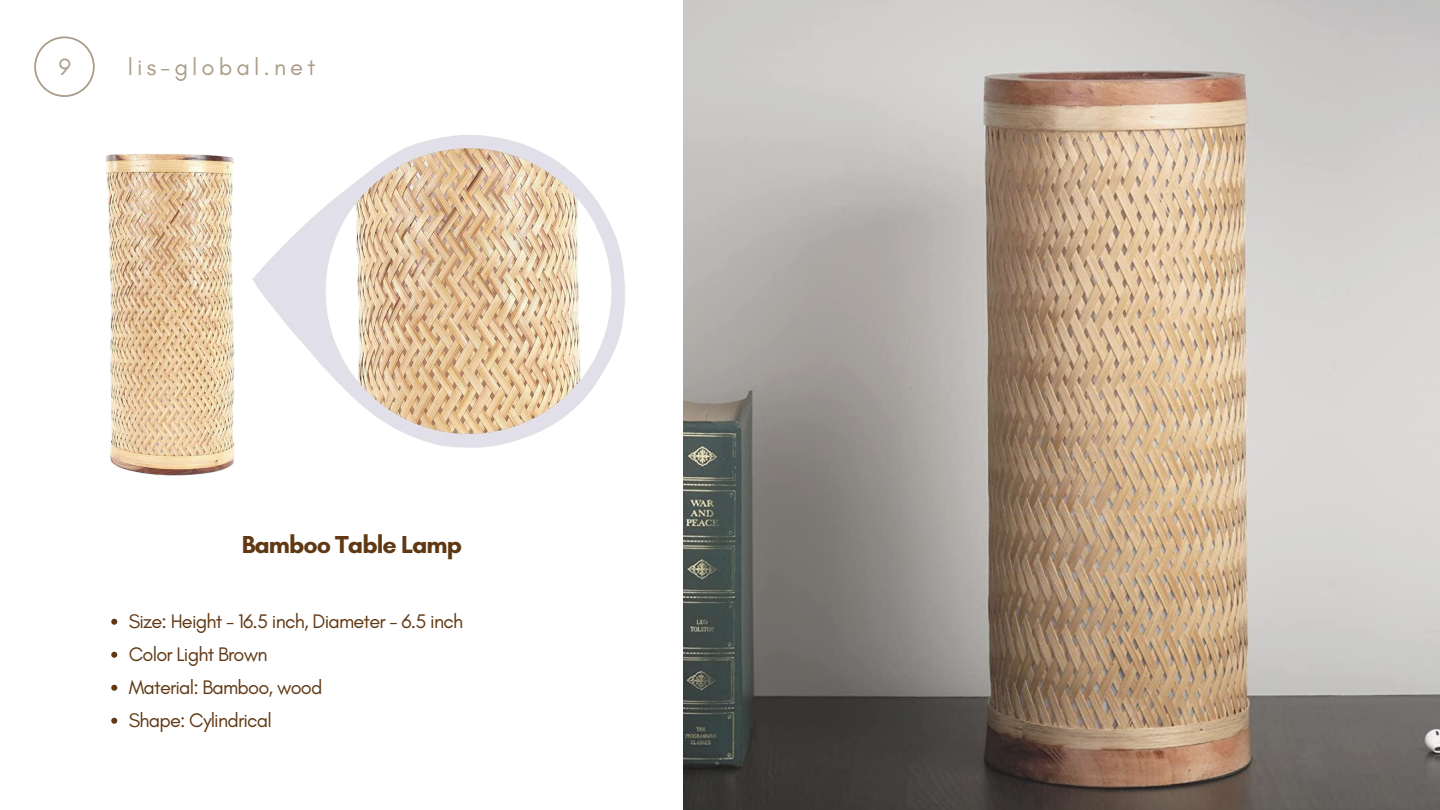
<style>
.page{position:relative;width:1440px;height:810px;background:#fff}
.page>*{position:absolute;margin:0;border:0;box-sizing:border-box;transform-origin:0 0}
.t1{font:700 25px "Glacial Indifference";letter-spacing:-.04em;color:#603813}
.t2{font:23.9px "Glacial Indifference";letter-spacing:.17em;color:#ab9e89}
.t3{font:20px/33px "Glacial Indifference";letter-spacing:-.04em;color:#603813}
</style>
<div class="page">
<img style="left:683px;top:0;width:757px;height:810px">
<svg style="left:34px;top:36px;width:45px;height:61px"></svg>
<img style="left:65px;top:40px;width:560px;height:436px">
<svg style="left:111px;top:619px;width:6px;height:6px"></svg>
<svg style="left:111px;top:652px;width:6px;height:6px"></svg>
<svg style="left:111px;top:685px;width:6px;height:6px"></svg>
<svg style="left:111px;top:718px;width:6px;height:6px"></svg>
<p class="t2" style="left:59px;top:53px;width:14px">9</p>
<p class="t2" style="left:128px;top:53px;width:189px">lis-global.net</p>
<p class="t1" style="left:242px;top:529px;width:222px">Bamboo Table Lamp</p>
<p class="t3" style="left:129px;top:604px;width:336px">Size: Height - 16.5 inch, Diameter - 6.5 inch<br>Color Light Brown<br>Material: Bamboo, wood<br>Shape: Cylindrical</p>
</div>
